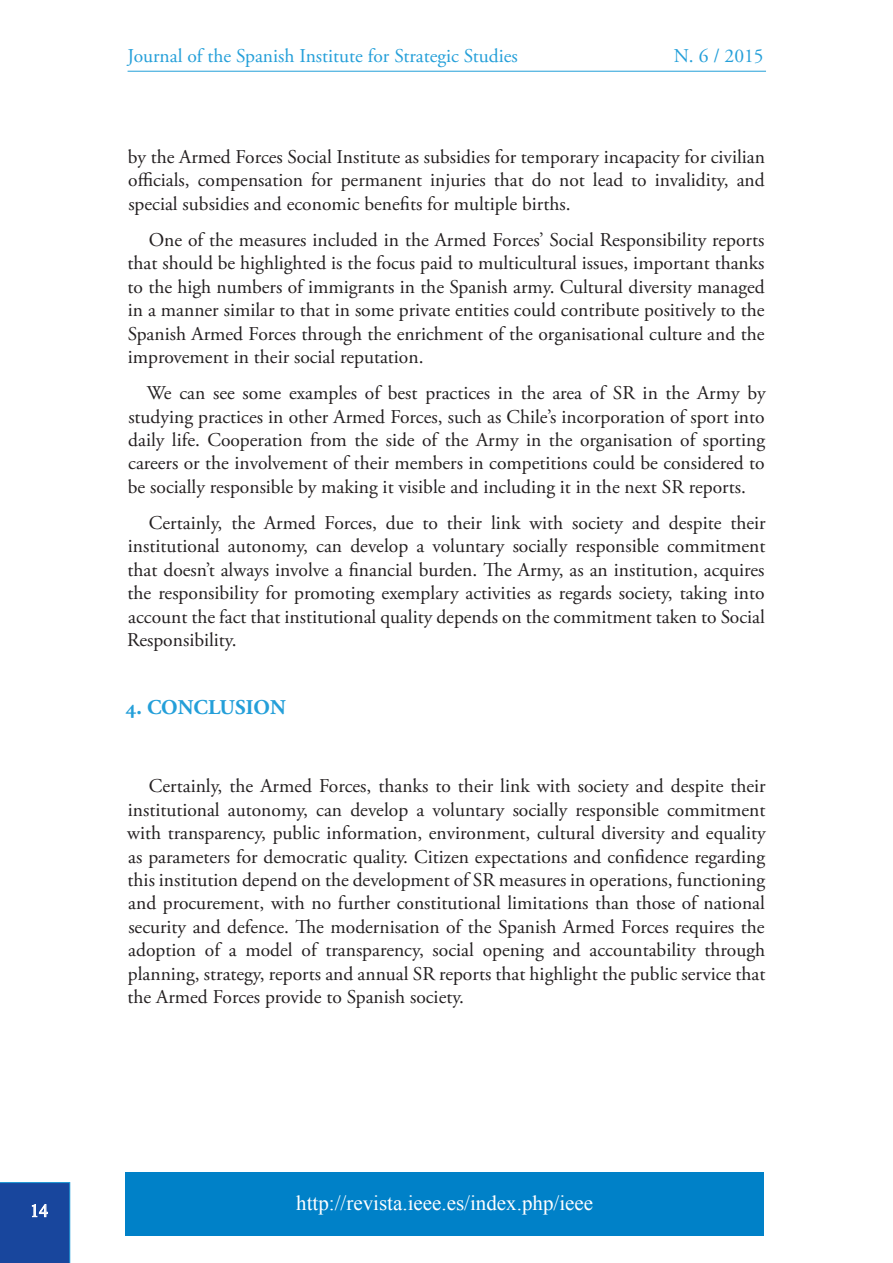
<style>
.page{position:relative;width:893px;height:1263px;background:#fff}
.page>*{position:absolute;margin:0;border:0;box-sizing:border-box;transform-origin:0 0}
.t1{font:21px "Times New Roman";color:#fff}
.IEEE_Apartado2{font:700 21px "Adobe Garamond Pro";color:#249fd9}
.IEEE_parrafoNormal{font:19.5px/23.4px "Adobe Garamond Pro";color:#231f20;text-align:justify}
.t2{font:19.5px "Adobe Garamond Pro";color:#249fd9}
.t3{font:18px "Times New Roman";color:#fff}
</style>
<div class="page">
<div style="left:0;top:1182px;width:70px;height:81px;background:#18469d"></div>
<hr style="left:128px;top:71px;width:638px;height:1px;background:#249fd9">
<div style="left:125px;top:1173px;width:639px;height:63px;background:#0081c8"></div>
<p class="t3" style="left:30px;top:1198px;width:19px">14</p>
<p class="t2" style="left:128px;top:44px;width:392px">Journal of the Spanish Institute for Strategic Studies</p>
<p class="t2" style="left:674px;top:44px;width:91px">N. 6 / 2015</p>
<p class="IEEE_parrafoNormal" style="left:128px;top:146px;width:639px">by the Armed Forces Social Institute as subsidies for temporary incapacity for civilian officials, compensation for permanent injuries that do not lead to invalidity, and special subsidies and economic benefits for multiple births.</p>
<p class="IEEE_parrafoNormal" style="left:128px;top:229px;width:639px;text-indent:21px">One of the measures included in the Armed Forces’ Social Responsibility reports that should be highlighted is the focus paid to multicultural issues, important thanks to the high numbers of immigrants in the Spanish army. Cultural diversity managed in a manner similar to that in some private entities could contribute positively to the Spanish Armed Forces through the enrichment of the organisational culture and the improvement in their social reputation.</p>
<p class="IEEE_parrafoNormal" style="left:128px;top:382px;width:639px;text-indent:19px">We can see some examples of best practices in the area of SR in the Army by studying practices in other Armed Forces, such as Chile’s incorporation of sport into daily life. Cooperation from the side of the Army in the organisation of sporting careers or the involvement of their members in competitions could be considered to be socially responsible by making it visible and including it in the next SR reports.</p>
<p class="IEEE_parrafoNormal" style="left:127px;top:512px;width:640px;text-indent:22px">Certainly, the Armed Forces, due to their link with society and despite their institutional autonomy, can develop a voluntary socially responsible commitment that doesn’t always involve a financial burden. The Army, as an institution, acquires the responsibility for promoting exemplary activities as regards society, taking into account the fact that institutional quality depends on the commitment taken to Social Responsibility.</p>
<p class="IEEE_Apartado2" style="left:126px;top:695px;width:162px">4. CONCLUSION</p>
<p class="IEEE_parrafoNormal" style="left:127px;top:775px;width:640px;text-indent:22px">Certainly, the Armed Forces, thanks to their link with society and despite their institutional autonomy, can develop a voluntary socially responsible commitment with transparency, public information, environment, cultural diversity and equality as parameters for democratic quality. Citizen expectations and confidence regarding this institution depend on the development of SR measures in operations, functioning and procurement, with no further constitutional limitations than those of national security and defence. The modernisation of the Spanish Armed Forces requires the adoption of a model of transparency, social opening and accountability through planning, strategy, reports and annual SR reports that highlight the public service that the Armed Forces provide to Spanish society.</p>
<p class="t1" style="left:296px;top:1189px;width:298px">http://revista.ieee.es/index.php/ieee</p>
</div>
